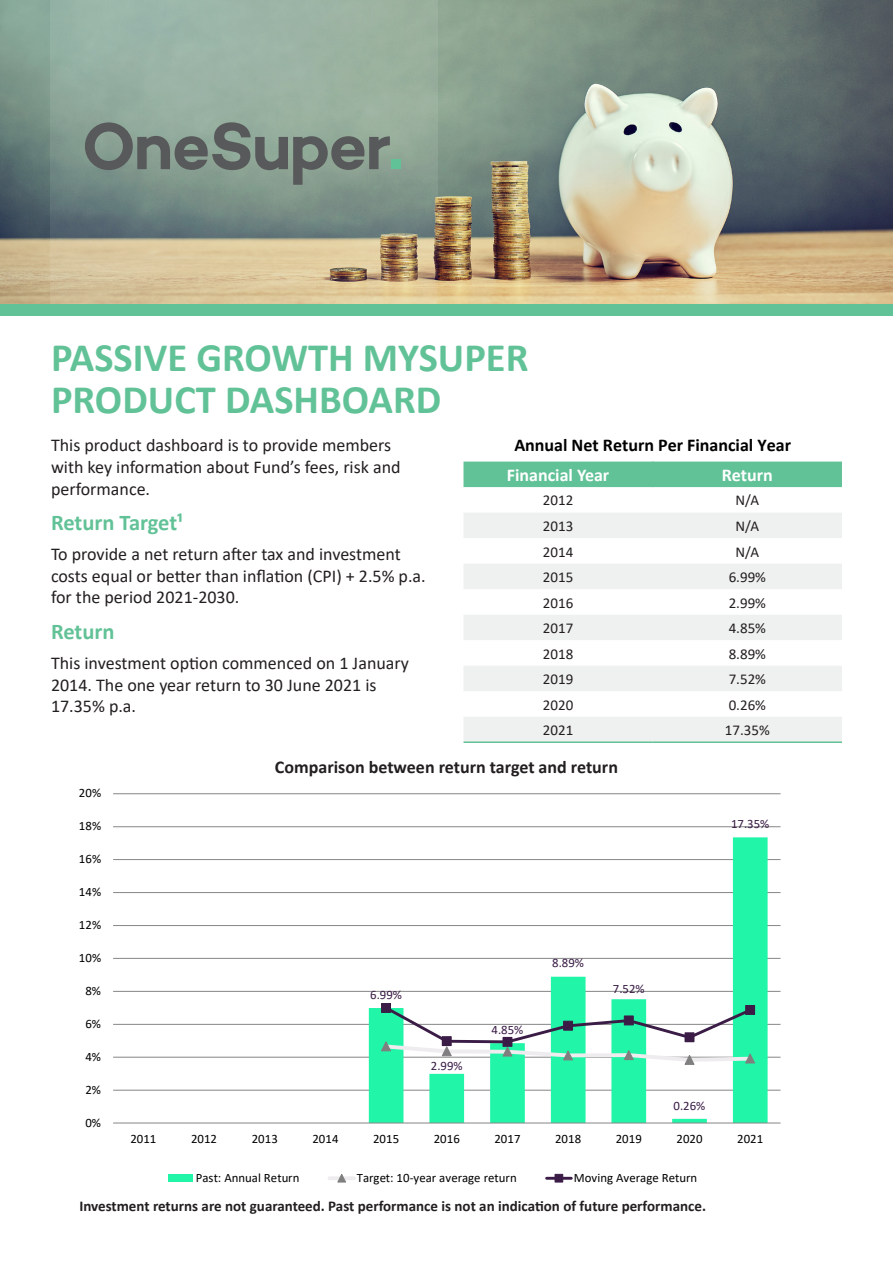
<style>
.page{position:relative;width:893px;height:1263px;background:#fff}
.page>*{position:absolute;margin:0;border:0;box-sizing:border-box;transform-origin:0 0}
.t1{font:700 40.5px "Calibri";color:#62c297}
.t2{font:700 22.5px "Calibri";letter-spacing:-.005em;color:#62c297}
.t3{font:18px/21.6px "Calibri";color:#231f20}
.t4{font:700 18px "Calibri";color:#231f20}
.t5{font:700 18px "Calibri";color:#000}
.t6{font:700 18px "Calibri";color:#fff}
.t7{font:700 15px "Calibri";color:#231f20}
.t8{font:15px "Calibri";color:#231f20}
.t9{font:12.75px "Calibri";color:#000}
.t10{font:12.75px "Calibri";color:#3a1c46}
</style>
<div class="page">
<img style="left:0;top:0;width:893px;height:305px">
<svg style="left:50px;top:0;width:387px;height:305px"></svg>
<svg style="left:85px;top:122px;width:305px;height:63px"></svg>
<div style="left:391px;top:160px;width:9px;height:9px;background:#62c297"></div>
<div style="left:0;top:305px;width:893px;height:11px;background:#62c297"></div>
<svg style="left:464px;top:513px;width:378px;height:228px"></svg>
<div style="left:464px;top:564px;width:378px;height:25px;background:#eff0f0"></div>
<div style="left:463px;top:462px;width:379px;height:25px;background:#62c297"></div>
<hr style="left:463px;top:741px;width:190px;height:2px;background:#62c297">
<hr style="left:653px;top:741px;width:189px;height:2px;background:#62c297">
<svg style="left:113px;top:793px;width:668px;height:390px"></svg>
<p class="t1" style="left:51px;top:328px;width:479px">PASSIVE GROWTH MYSUPER</p>
<p class="t1" style="left:51px;top:370px;width:392px">PRODUCT DASHBOARD</p>
<p class="t3" style="left:51px;top:434px;width:351px">This product dashboard is to provide members with key information about Fund’s fees, risk and performance.</p>
<p class="t2" style="left:51px;top:507px;width:133px">Return Target¹</p>
<p class="t3" style="left:51px;top:543px;width:376px">To provide a net return after tax and investment costs equal or better than inflation (CPI) + 2.5% p.a. for the period 2021-2030.</p>
<p class="t2" style="left:51px;top:615px;width:65px">Return</p>
<p class="t3" style="left:51px;top:652px;width:360px">This investment option commenced on 1 January<br>2014. The one year return to 30 June 2021 is<br>17.35% p.a.</p>
<p class="t5" style="left:514px;top:433px;width:278px">Annual Net Return Per Financial Year</p>
<p class="t6" style="left:507px;top:462px;width:104px">Financial Year</p>
<p class="t6" style="left:722px;top:462px;width:52px">Return</p>
<p class="t8" style="left:543px;top:490px;width:32px">2012</p>
<p class="t8" style="left:735px;top:490px;width:25px">N/A</p>
<p class="t8" style="left:543px;top:516px;width:32px">2013</p>
<p class="t8" style="left:735px;top:516px;width:25px">N/A</p>
<p class="t8" style="left:543px;top:541px;width:32px">2014</p>
<p class="t8" style="left:735px;top:541px;width:25px">N/A</p>
<p class="t8" style="left:543px;top:567px;width:32px">2015</p>
<p class="t8" style="left:729px;top:567px;width:39px">6.99%</p>
<p class="t8" style="left:543px;top:592px;width:32px">2016</p>
<p class="t8" style="left:729px;top:592px;width:39px">2.99%</p>
<p class="t8" style="left:543px;top:618px;width:32px">2017</p>
<p class="t8" style="left:729px;top:618px;width:39px">4.85%</p>
<p class="t8" style="left:543px;top:643px;width:32px">2018</p>
<p class="t8" style="left:729px;top:643px;width:39px">8.89%</p>
<p class="t8" style="left:543px;top:669px;width:32px">2019</p>
<p class="t8" style="left:729px;top:669px;width:39px">7.52%</p>
<p class="t8" style="left:543px;top:694px;width:32px">2020</p>
<p class="t8" style="left:729px;top:694px;width:39px">0.26%</p>
<p class="t8" style="left:543px;top:720px;width:32px">2021</p>
<p class="t8" style="left:725px;top:720px;width:46px">17.35%</p>
<p class="t4" style="left:275px;top:755px;width:345px">Comparison between return target and return</p>
<p class="t9" style="left:79px;top:784px;width:24px">20%</p>
<p class="t9" style="left:79px;top:817px;width:24px">18%</p>
<p class="t9" style="left:79px;top:850px;width:24px">16%</p>
<p class="t9" style="left:79px;top:883px;width:24px">14%</p>
<p class="t9" style="left:79px;top:916px;width:24px">12%</p>
<p class="t9" style="left:79px;top:949px;width:24px">10%</p>
<p class="t9" style="left:85px;top:982px;width:17px">8%</p>
<p class="t9" style="left:85px;top:1015px;width:17px">6%</p>
<p class="t9" style="left:85px;top:1048px;width:17px">4%</p>
<p class="t9" style="left:85px;top:1081px;width:17px">2%</p>
<p class="t9" style="left:85px;top:1113px;width:17px">0%</p>
<p class="t10" style="left:731px;top:815px;width:40px">17.35%</p>
<p class="t10" style="left:370px;top:985px;width:33px">6.99%</p>
<p class="t10" style="left:431px;top:1057px;width:33px">2.99%</p>
<p class="t10" style="left:492px;top:1021px;width:33px">4.85%</p>
<p class="t10" style="left:552px;top:954px;width:33px">8.89%</p>
<p class="t10" style="left:613px;top:980px;width:33px">7.52%</p>
<p class="t10" style="left:674px;top:1096px;width:33px">0.26%</p>
<p class="t9" style="left:130px;top:1130px;width:28px">2011</p>
<p class="t9" style="left:191px;top:1130px;width:28px">2012</p>
<p class="t9" style="left:252px;top:1130px;width:28px">2013</p>
<p class="t9" style="left:312px;top:1130px;width:28px">2014</p>
<p class="t9" style="left:373px;top:1130px;width:28px">2015</p>
<p class="t9" style="left:434px;top:1130px;width:28px">2016</p>
<p class="t9" style="left:494px;top:1130px;width:28px">2017</p>
<p class="t9" style="left:555px;top:1130px;width:28px">2018</p>
<p class="t9" style="left:616px;top:1130px;width:28px">2019</p>
<p class="t9" style="left:676px;top:1130px;width:28px">2020</p>
<p class="t9" style="left:737px;top:1130px;width:28px">2021</p>
<p class="t9" style="left:196px;top:1169px;width:105px">Past: Annual Return</p>
<p class="t9" style="left:357px;top:1169px;width:162px">Target: 10-year average return</p>
<p class="t9" style="left:574px;top:1169px;width:125px">Moving Average Return</p>
<p class="t7" style="left:79px;top:1196px;width:628px">Investment returns are not guaranteed. Past performance is not an indication of future performance.</p>
</div>
